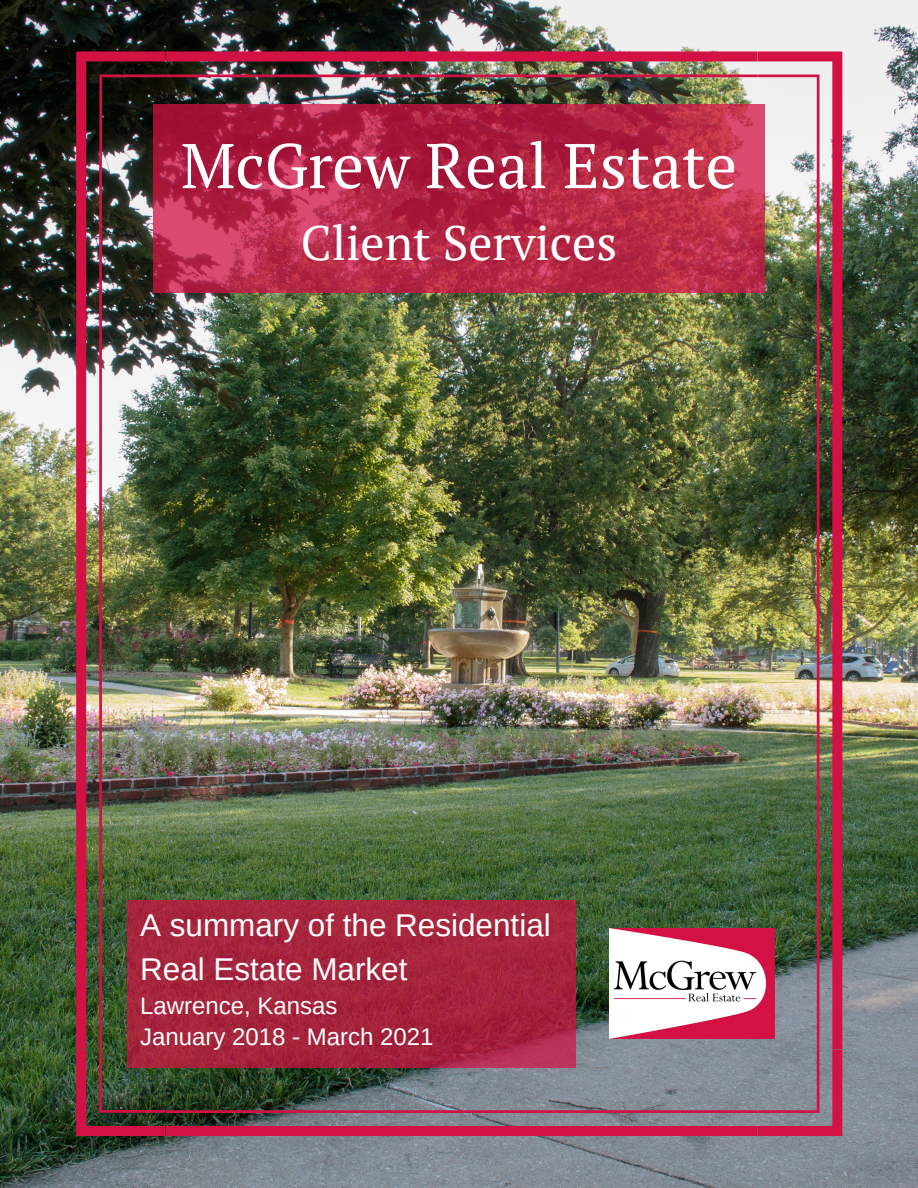
<style>
.page{position:relative;width:918px;height:1188px;background:#fff}
.page>*{position:absolute;margin:0;border:0;box-sizing:border-box;transform-origin:0 0}
.t1{font:63px "PT Serif";color:#fff}
.t2{font:48px "PT Serif";color:#fff}
.t3{font:31.5px/44.1px "Arimo";color:#fff}
.t4{font:24px "Arimo";color:#fff}
</style>
<div class="page">
<img style="left:0;top:0;width:918px;height:1188px">
<img style="left:76px;top:51px;width:766px;height:1085px">
<img style="left:610px;top:928px;width:164px;height:111px">
<svg style="left:153px;top:104px;width:612px;height:189px;background:#b52747"></svg>
<svg style="left:127px;top:900px;width:449px;height:167px;background:#a5243d"></svg>
<p class="t1" style="left:181px;top:123px;width:558px">McGrew Real Estate</p>
<p class="t2" style="left:301px;top:210px;width:318px">Client Services</p>
<p class="t3" style="left:140px;top:903px;width:412px">A summary of the Residential<br>Real Estate Market</p>
<p class="t4" style="left:140px;top:992px;width:199px">Lawrence, Kansas</p>
<p class="t4" style="left:140px;top:1023px;width:295px">January 2018 - March 2021</p>
</div>
